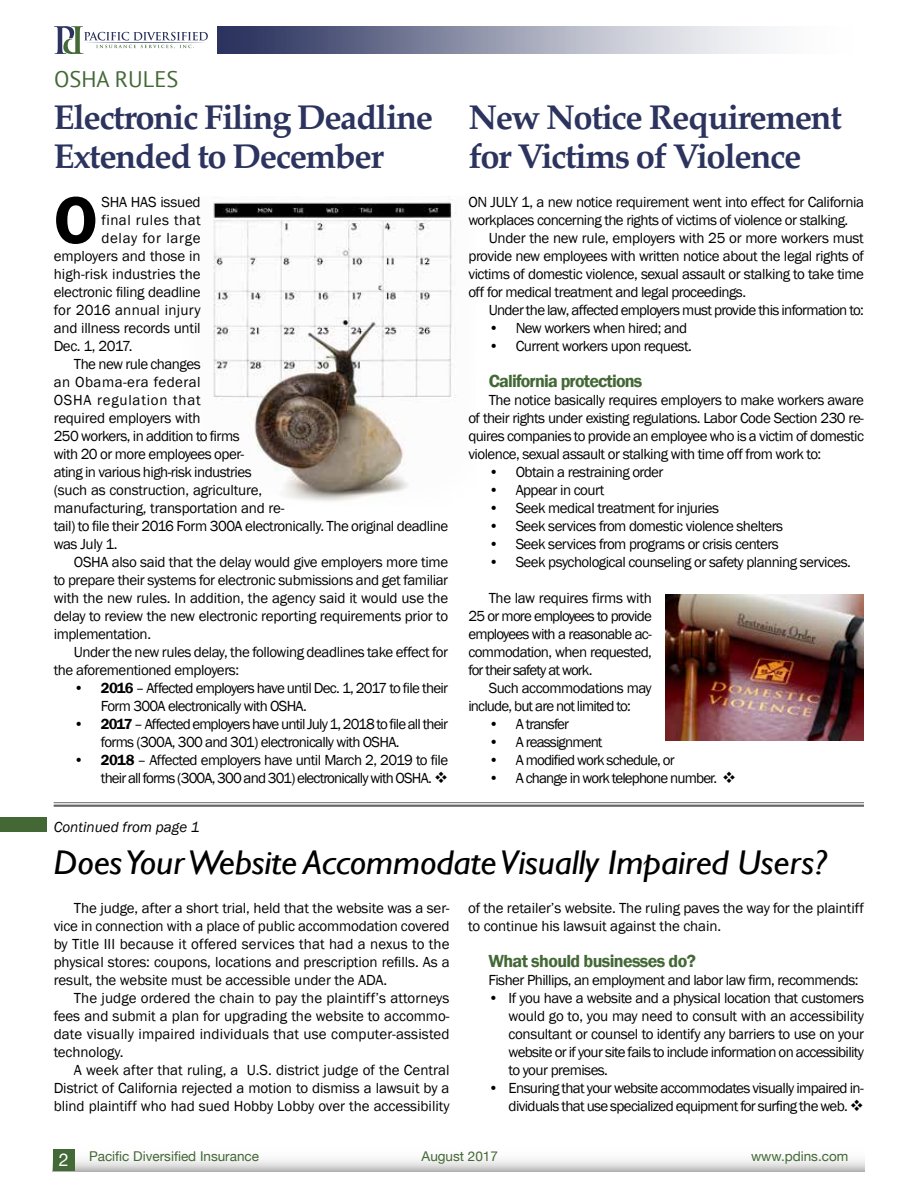
<style>
.page{position:relative;width:918px;height:1188px;background:#fff}
.page>*{position:absolute;margin:0;border:0;box-sizing:border-box;transform-origin:0 0}
.t1{font:600 69px "Franklin Gothic";color:#000}
.t2{font:700 34.5px/39px "Palatino";letter-spacing:-.04em;color:#2b335e}
.t3{font:italic 34.35px "Gill Sans";letter-spacing:-.005em;color:#000;scale:1.07 1}
.t4{font:22.5px "PT Sans";color:#436835}
.t5{font:600 18px "Franklin Gothic";letter-spacing:-.045em;color:#436835}
.t6{font:15px/18px "Franklin Gothic";letter-spacing:-.035em;color:#000;text-align:justify}
.t7{font:15px/18px "Franklin Gothic";letter-spacing:-.055em;color:#000}
.t8{font:15px/18px "Franklin Gothic";letter-spacing:-.01em;color:#000}
.t9{font:15px "Franklin Gothic";letter-spacing:-.015em;color:#000}
.t10{font:15px "Franklin Gothic";letter-spacing:-.06em;color:#000}
.t11{font:15px "Franklin Gothic";letter-spacing:.03em;color:#000}
.t12{font:15px "Franklin Gothic";letter-spacing:.005em;color:#000}
.t13{font:15px "Franklin Gothic";letter-spacing:-.005em;color:#000}
.t14{font:15px "Franklin Gothic";letter-spacing:.015em;color:#000}
.t15{font:15px "Franklin Gothic";letter-spacing:.05em;color:#000}
.t16{font:italic 15px "Franklin Gothic";color:#000}
.t17{font:15px "Franklin Gothic";letter-spacing:.045em;color:#000}
.t18{font:13.5px "Helvetica Neue";color:#436835}
.s1{font-weight:600}
.s2{font-size:17.85px;color:#fff}
</style>
<div class="page">
<div style="left:53px;top:1149px;width:22px;height:22px;background:#426936"></div>
<svg style="left:54px;top:26px;width:154px;height:28px"></svg>
<img style="left:218px;top:27px;width:550px;height:27px">
<div style="left:0;top:818px;width:46px;height:14px;background:#436835"></div>
<img style="left:213px;top:202px;width:243px;height:300px">
<hr style="left:54px;top:802px;width:810px;height:1px;background:#000">
<hr style="left:54px;top:805px;width:810px;height:2px;background:#000">
<img style="left:665px;top:594px;width:198px;height:147px">
<h3 class="t4" style="left:54px;top:65px;width:126px">OSHA RULES</h3>
<h2 class="t2" style="left:54px;top:97px;width:381px">Electronic Filing Deadline<br>Extended to December</h2>
<h2 class="t2" style="left:468px;top:97px;width:375px">New Notice Requirement for Victims of Violence</h2>
<h1 class="t1" style="left:54px;top:178px;width:46px">O</h1>
<p class="t9" style="left:101px;top:193px;width:101px">SHA HAS issued</p>
<p class="t6" style="left:468px;top:194px;width:397px">ON JULY 1, a new notice requirement went into effect for California workplaces concerning the rights of victims of violence or stalking.</p>
<p class="t6" style="left:468px;top:230px;width:397px;text-indent:20px">Under the new rule, employers with 25 or more workers must provide new employees with written notice about the legal rights of victims of domestic violence, sexual assault or stalking to take time off for medical treatment and legal proceedings.</p>
<p class="t6" style="left:489px;top:302px;width:377px">Under the law, affected employers must provide this information to:</p>
<p class="t6" style="left:489px;top:320px;width:200px">• New workers when hired; and</p>
<p class="t6" style="left:489px;top:338px;width:205px">• Current workers upon request.</p>
<p class="t5" style="left:489px;top:370px;width:155px">California protections</p>
<p class="t6" style="left:468px;top:392px;width:397px;text-indent:20px">The notice basically requires employers to make workers aware of their rights under existing regulations. Labor Code Section 230 re&shy;quires companies to provide an employee who is a victim of domestic violence, sexual assault or stalking with time off from work to:</p>
<p class="t6" style="left:489px;top:464px;width:176px">• Obtain a restraining order</p>
<p class="t6" style="left:489px;top:482px;width:117px">• Appear in court</p>
<p class="t6" style="left:489px;top:500px;width:232px">• Seek medical treatment for injuries</p>
<p class="t6" style="left:489px;top:518px;width:296px">• Seek services from domestic violence shelters</p>
<p class="t6" style="left:489px;top:536px;width:292px">• Seek services from programs or crisis centers</p>
<p class="t6" style="left:489px;top:554px;width:364px">• Seek psychological counseling or safety planning services.</p>
<p class="t6" style="left:468px;top:590px;width:185px;text-indent:20px">The law requires firms with 25 or more employees to provide employees with a reasonable ac&shy;commodation, when requested, for their safety at work.</p>
<p class="t7" style="left:468px;top:680px;width:185px;text-indent:20px">Such accommodations may include, but are not limited to:</p>
<p class="t10" style="left:489px;top:715px;width:82px">• A transfer</p>
<p class="t10" style="left:489px;top:733px;width:115px">• A reassignment</p>
<p class="t10" style="left:489px;top:751px;width:188px">• A modified work schedule, or</p>
<p class="t10" style="left:489px;top:769px;width:249px">• A change in work telephone number. ❖</p>
<p class="t11" style="left:101px;top:211px;width:101px">final rules that</p>
<p class="t17" style="left:101px;top:229px;width:101px">delay for large</p>
<p class="t13" style="left:54px;top:247px;width:149px">employers and those in</p>
<p class="t12" style="left:54px;top:265px;width:149px">high-risk industries the</p>
<p class="t6" style="left:54px;top:284px;width:149px">electronic filing deadline</p>
<p class="t14" style="left:54px;top:301px;width:149px">for 2016 annual injury</p>
<p class="t9" style="left:54px;top:319px;width:149px">and illness records until</p>
<p class="t6" style="left:54px;top:338px;width:80px">Dec. 1, 2017.</p>
<p class="t6" style="left:74px;top:356px;width:128px">The new rule changes</p>
<p class="t11" style="left:54px;top:373px;width:149px">an Obama-era federal</p>
<p class="t15" style="left:54px;top:391px;width:149px">OSHA regulation that</p>
<p class="t9" style="left:54px;top:409px;width:149px">required employers with</p>
<p class="t6" style="left:54px;top:428px;width:187px">250 workers, in addition to firms</p>
<p class="t6" style="left:54px;top:446px;width:192px">with 20 or more employees oper-</p>
<p class="t6" style="left:54px;top:464px;width:200px">ating in various high-risk industries</p>
<p class="t9" style="left:54px;top:481px;width:210px">(such as construction, agriculture,</p>
<p class="t9" style="left:54px;top:499px;width:232px">manufacturing, transportation and re-</p>
<p class="t6" style="left:54px;top:518px;width:396px">tail) to file their 2016 Form 300A electronically. The original deadline</p>
<p class="t6" style="left:54px;top:536px;width:65px">was July 1.</p>
<p class="t6" style="left:74px;top:554px;width:376px">OSHA also said that the delay would give employers more time</p>
<p class="t6" style="left:54px;top:572px;width:396px">to prepare their systems for electronic submissions and get familiar</p>
<p class="t8" style="left:54px;top:590px;width:396px">with the new rules. In addition, the agency said it would use the</p>
<p class="t6" style="left:54px;top:608px;width:396px">delay to review the new electronic reporting requirements prior to</p>
<p class="t6" style="left:54px;top:626px;width:99px">implementation.</p>
<p class="t6" style="left:74px;top:644px;width:376px">Under the new rules delay, the following deadlines take effect for</p>
<p class="t6" style="left:54px;top:662px;width:187px">the aforementioned employers:</p>
<p class="t6" style="left:101px;top:680px;width:349px;text-indent:-27px"><span class="s1">• 2016</span> – Affected employers have until Dec. 1, 2017 to file their<br>Form 300A electronically with OSHA.</p>
<p class="t7" style="left:101px;top:716px;width:349px;text-indent:-27px"><span class="s1">• 2017</span> – Affected employers have until July 1, 2018 to file all their forms (300A, 300 and 301) electronically with OSHA.</p>
<p class="t7" style="left:74px;top:752px;width:376px;text-align:right"><span class="s1">• 2018</span> – Affected employers have until March 2, 2019 to file their all forms (300A, 300 and 301) electronically with OSHA. ❖</p>
<p class="t16" style="left:54px;top:817px;width:147px">Continued from page 1</p>
<h3 class="t3" style="left:54px;top:843px;width:724px">Does Your Website Accommodate Visually Impaired Users?</h3>
<p class="t6" style="left:54px;top:899px;width:398px;text-indent:20px">The judge, after a short trial, held that the website was a ser&shy;vice in connection with a place of public accommodation covered by Title III because it offered services that had a nexus to the physical stores: coupons, locations and prescription refills. As a result, the website must be accessible under the ADA.</p>
<p class="t6" style="left:54px;top:989px;width:397px;text-indent:20px">The judge ordered the chain to pay the plaintiff’s attorneys fees and submit a plan for upgrading the website to accommo&shy;date visually impaired individuals that use computer-assisted technology.</p>
<p class="t6" style="left:54px;top:1061px;width:397px;text-indent:20px">A week after that ruling, a U.S. district judge of the Central District of California rejected a motion to dismiss a lawsuit by a blind plaintiff who had sued Hobby Lobby over the accessibility</p>
<p class="t8" style="left:468px;top:899px;width:397px">of the retailer’s website. The ruling paves the way for the plaintiff to continue his lawsuit against the chain.</p>
<p class="t5" style="left:488px;top:950px;width:209px">What should businesses do?</p>
<p class="t6" style="left:488px;top:971px;width:372px">Fisher Phillips, an employment and labor law firm, recommends:</p>
<p class="t6" style="left:509px;top:989px;width:357px;text-indent:-20px">• If you have a website and a physical location that customers would go to, you may need to consult with an accessibility consultant or counsel to identify any barriers to use on your website or if your site fails to include information on accessibility to your premises.</p>
<p class="t6" style="left:488px;top:1079px;width:377px;text-align:right">• Ensuring that your website accommodates visually impaired in&shy;dividuals that use specialized equipment for surfing the web. ❖</p>
<p class="t18" style="left:59px;top:1147px;width:202px"><span class="s2">2</span> Pacific Diversified Insurance</p>
<p class="t18" style="left:422px;top:1147px;width:78px">August 2017</p>
<p class="t18" style="left:751px;top:1147px;width:99px">www.pdins.com</p>
</div>
